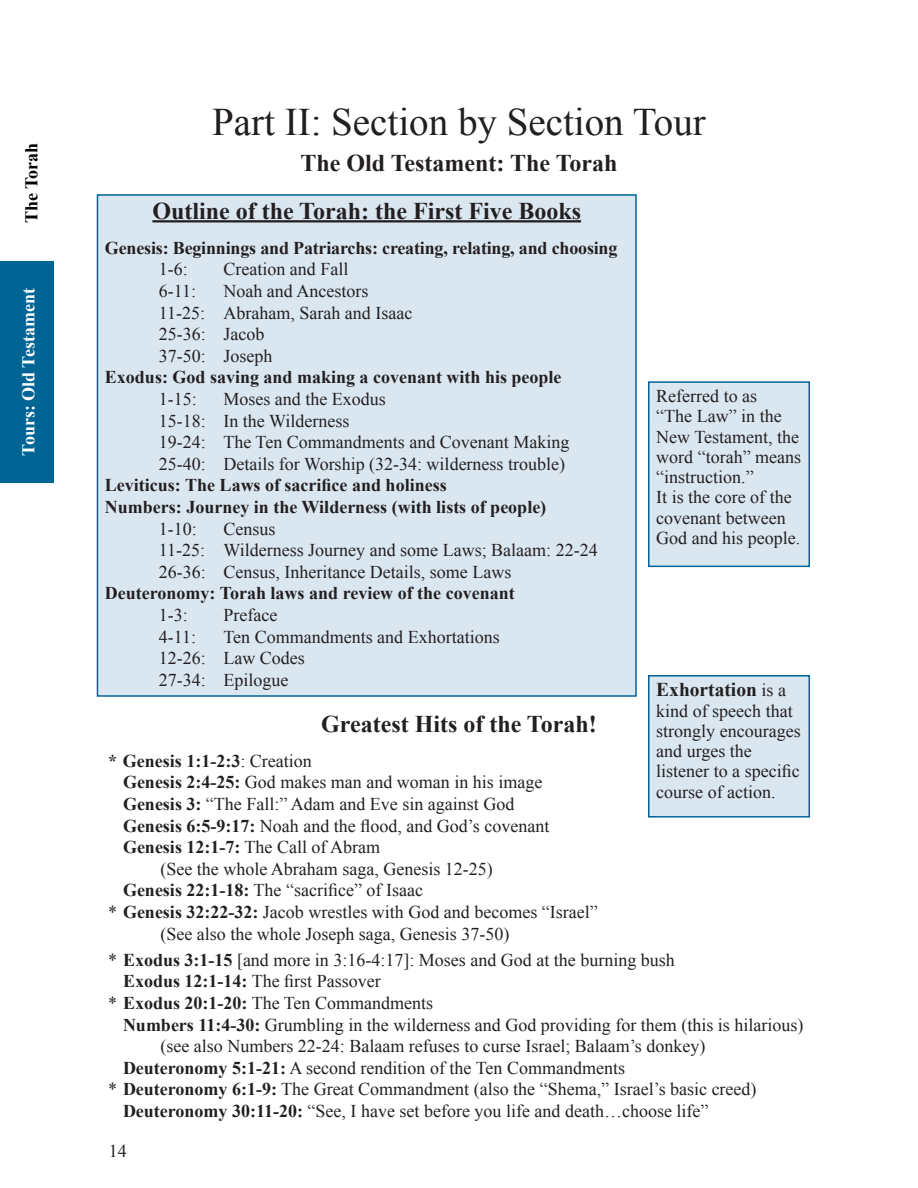
<style>
.page{position:relative;width:918px;height:1188px;background:#fff}
.page>*{position:absolute;margin:0;border:0;box-sizing:border-box;transform-origin:0 0}
.Part_Titles{font:39px "Times New Roman";color:#231f20}
.Section_Heads{font:700 24px "Times New Roman";color:#231f20}
.Paragraph_Style_1{font:700 19.5px "Times New Roman";color:#231f20}
.Paragraph_Style_1-2{font:18px/20.2px "Times New Roman";color:#231f20}
.t1{font:700 18px "Times New Roman";color:#231f20}
.t2{font:700 18px "Times New Roman";color:#fff}
.t3{font:700 18px "Times New Roman";color:#000}
.s1{font-weight:400;font-size:18px}
.s2{font-weight:400}
.s3{font-weight:700}
</style>
<div class="page">
<div style="left:0;top:261px;width:54px;height:222px;background:#006494"></div>
<div style="left:97px;top:195px;width:539px;height:501px;background:#dae7f1"></div>
<hr style="left:152px;top:220px;width:429px;height:2px;background:#231f20">
<div style="left:97px;top:194px;width:540px;height:503px;border:2px solid #006494"></div>
<div style="left:649px;top:382px;width:160px;height:184px;background:#dae7f1"></div>
<div style="left:648px;top:381px;width:162px;height:186px;border:2px solid #006494"></div>
<div style="left:649px;top:676px;width:160px;height:141px;background:#dae7f1"></div>
<div style="left:648px;top:675px;width:162px;height:143px;border:2px solid #006494"></div>
<p class="t3" style="left:19px;top:223px;width:82px;rotate:-90deg">The Torah</p>
<p class="t2" style="left:16px;top:456px;width:169px;rotate:-90deg">Tours: Old Testament</p>
<p class="Part_Titles" style="left:212px;top:96px;width:495px">Part II: Section by Section Tour</p>
<p class="Section_Heads" style="left:301px;top:146px;width:318px">The Old Testament: The Torah</p>
<p class="Section_Heads" style="left:152px;top:194px;width:430px">Outline of the Torah: the First Five Books</p>
<p class="t1" style="left:105px;top:235px;width:514px">Genesis: Beginnings and Patriarchs: creating, relating, and choosing</p>
<p class="Paragraph_Style_1-2" style="left:159px;top:259px;width:30px">1-6:</p>
<p class="Paragraph_Style_1-2" style="left:223px;top:259px;width:126px">Creation and Fall</p>
<p class="Paragraph_Style_1-2" style="left:159px;top:281px;width:39px">6-11:</p>
<p class="Paragraph_Style_1-2" style="left:223px;top:281px;width:146px">Noah and Ancestors</p>
<p class="Paragraph_Style_1-2" style="left:159px;top:302px;width:255px">11-25: Abraham, Sarah and Isaac</p>
<p class="Paragraph_Style_1-2" style="left:159px;top:324px;width:107px">25-36: Jacob</p>
<p class="Paragraph_Style_1-2" style="left:159px;top:345px;width:115px">37-50: Joseph</p>
<p class="t1" style="left:105px;top:365px;width:458px">Exodus: God saving and making a covenant with his people</p>
<p class="Paragraph_Style_1-2" style="left:159px;top:389px;width:39px">1-15:</p>
<p class="Paragraph_Style_1-2" style="left:223px;top:389px;width:164px">Moses and the Exodus</p>
<p class="Paragraph_Style_1-2" style="left:159px;top:410px;width:192px">15-18: In the Wilderness</p>
<p class="Paragraph_Style_1-2" style="left:159px;top:432px;width:412px">19-24: The Ten Commandments and Covenant Making</p>
<p class="Paragraph_Style_1-2" style="left:159px;top:453px;width:408px">25-40: Details for Worship (32-34: wilderness trouble)</p>
<p class="t1" style="left:105px;top:473px;width:343px">Leviticus: The Laws of sacrifice and holiness</p>
<p class="t1" style="left:105px;top:495px;width:443px">Numbers: Journey in the Wilderness (with lists of people)</p>
<p class="Paragraph_Style_1-2" style="left:159px;top:518px;width:39px">1-10:</p>
<p class="Paragraph_Style_1-2" style="left:223px;top:518px;width:54px">Census</p>
<p class="Paragraph_Style_1-2" style="left:159px;top:540px;width:440px">11-25: Wilderness Journey and some Laws; Balaam: 22-24</p>
<p class="Paragraph_Style_1-2" style="left:159px;top:561px;width:354px">26-36: Census, Inheritance Details, some Laws</p>
<p class="t1" style="left:105px;top:581px;width:411px">Deuteronomy: Torah laws and review of the covenant</p>
<p class="Paragraph_Style_1-2" style="left:159px;top:605px;width:30px">1-3:</p>
<p class="Paragraph_Style_1-2" style="left:223px;top:605px;width:55px">Preface</p>
<p class="Paragraph_Style_1-2" style="left:159px;top:626px;width:39px">4-11:</p>
<p class="Paragraph_Style_1-2" style="left:223px;top:626px;width:278px">Ten Commandments and Exhortations</p>
<p class="Paragraph_Style_1-2" style="left:159px;top:648px;width:147px">12-26: Law Codes</p>
<p class="Paragraph_Style_1-2" style="left:159px;top:669px;width:131px">27-34: Epilogue</p>
<p class="Paragraph_Style_1-2" style="left:656px;top:386px;width:102px">Referred to as</p>
<p class="Paragraph_Style_1-2" style="left:656px;top:406px;width:146px">“The Law” in the<br>New Testament, the word “torah” means “instruction.”</p>
<p class="Paragraph_Style_1-2" style="left:656px;top:487px;width:145px">It is the core of the covenant between<br>God and his people.</p>
<p class="Paragraph_Style_1" style="left:656px;top:676px;width:131px">Exhortation <span class="s1">is a</span></p>
<p class="Paragraph_Style_1-2" style="left:656px;top:700px;width:146px">kind of speech that strongly encourages and urges the listener to a specific course of action.</p>
<p class="Section_Heads" style="left:321px;top:707px;width:277px">Greatest Hits of the Torah!</p>
<p class="t1" style="left:108px;top:748px;width:205px">* Genesis 1:1-2:3<span class="s2">: Creation</span></p>
<p class="Paragraph_Style_1-2" style="left:123px;top:772px;width:421px"><span class="s3">Genesis 2:4-25:</span> God makes man and woman in his image</p>
<p class="Paragraph_Style_1-2" style="left:123px;top:794px;width:393px"><span class="s3">Genesis 3:</span> “The Fall:” Adam and Eve sin against God</p>
<p class="Paragraph_Style_1-2" style="left:123px;top:815px;width:428px"><span class="s3">Genesis 6:5-9:17:</span> Noah and the flood, and God’s covenant</p>
<p class="t1" style="left:123px;top:835px;width:259px">Genesis 12:1-7: <span class="s2">The Call of Abram</span></p>
<p class="Paragraph_Style_1-2" style="left:161px;top:858px;width:334px">(See the whole Abraham saga, Genesis 12-25)</p>
<p class="Paragraph_Style_1-2" style="left:123px;top:880px;width:302px"><span class="s3">Genesis 22:1-18:</span> The “sacrifice” of Isaac</p>
<p class="Paragraph_Style_1-2" style="left:108px;top:902px;width:491px">* <span class="s3">Genesis 32:22-32:</span> Jacob wrestles with God and becomes “Israel”</p>
<p class="Paragraph_Style_1-2" style="left:161px;top:923px;width:350px">(See also the whole Joseph saga, Genesis 37-50)</p>
<p class="Paragraph_Style_1-2" style="left:108px;top:949px;width:568px">* <span class="s3">Exodus 3:1-15</span> [and more in 3:16-4:17]: Moses and God at the burning bush</p>
<p class="Paragraph_Style_1-2" style="left:123px;top:971px;width:259px"><span class="s3">Exodus 12:1-14:</span> The first Passover</p>
<p class="Paragraph_Style_1-2" style="left:108px;top:993px;width:327px">* <span class="s3">Exodus 20:1-20:</span> The Ten Commandments</p>
<p class="Paragraph_Style_1-2" style="left:161px;top:1013px;width:644px;line-height:21.6px;text-indent:-38px"><span class="s3">Numbers 11:4-30:</span> Grumbling in the wilderness and God providing for them (this is hilarious) (see also Numbers 22-24: Balaam refuses to curse Israel; Balaam’s donkey)</p>
<p class="Paragraph_Style_1-2" style="left:123px;top:1057px;width:504px"><span class="s3">Deuteronomy 5:1-21:</span> A second rendition of the Ten Commandments</p>
<p class="Paragraph_Style_1-2" style="left:108px;top:1079px;width:650px">* <span class="s3">Deuteronomy 6:1-9:</span> The Great Commandment (also the “Shema,” Israel’s basic creed)</p>
<p class="Paragraph_Style_1-2" style="left:123px;top:1101px;width:587px"><span class="s3">Deuteronomy 30:11-20:</span> “See, I have set before you life and death…choose life”</p>
<p class="Paragraph_Style_1-2" style="left:109px;top:1141px;width:19px">14</p>
</div>
